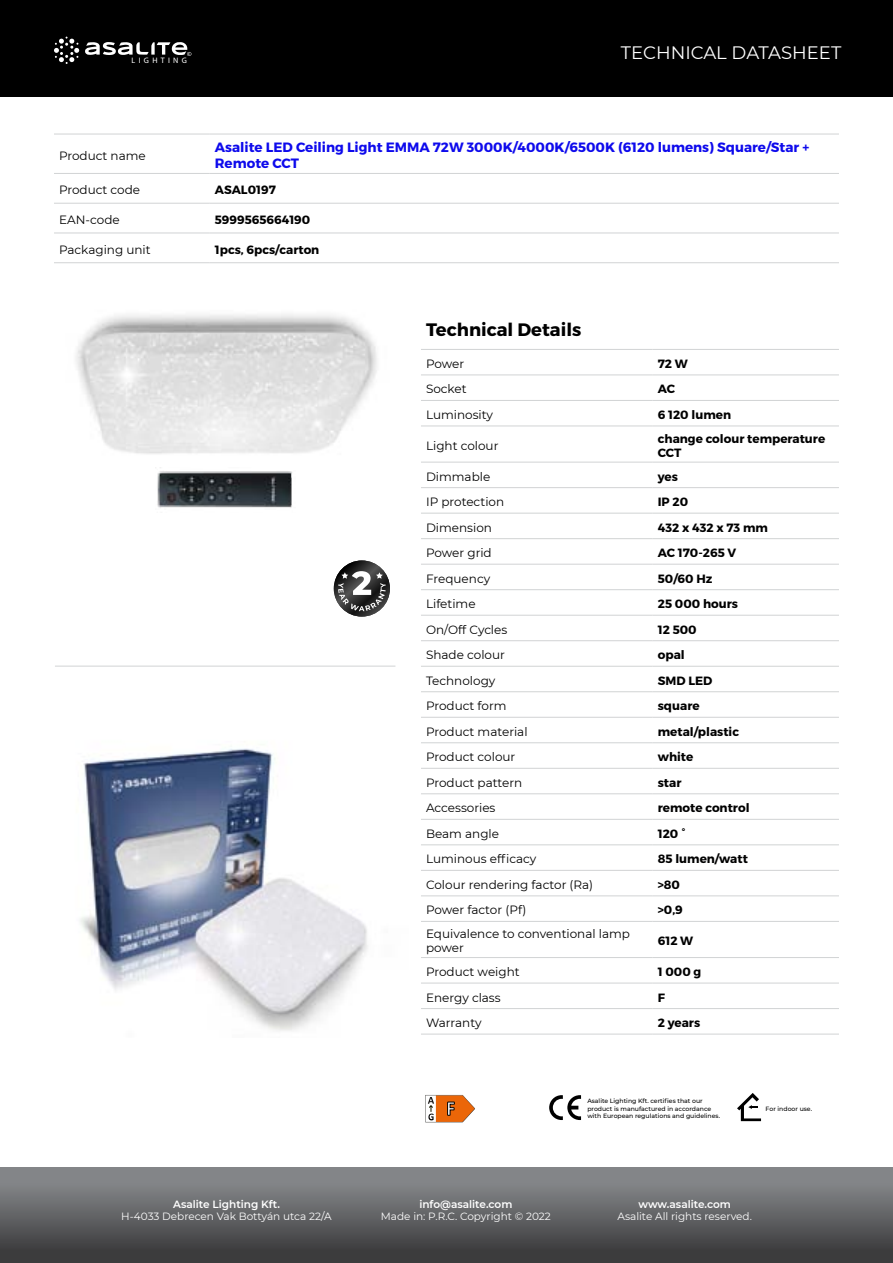
<style>
.page{position:relative;width:893px;height:1263px;background:#fff}
.page>*{position:absolute;margin:0;border:0;box-sizing:border-box;transform-origin:0 0}
.t1{font:18px "Montserrat";color:#fff}
.t2{font:700 18px "Montserrat";color:#000}
.t3{font:700 13.5px/16.2px "Montserrat";color:#0e0aec}
.t4{font:12px/14.4px "Montserrat";color:#000}
.t5{font:700 12px/14.4px "Montserrat";color:#000}
.t6{font:10.5px "Montserrat";color:#fff}
.t7{font:600 10.5px "Montserrat";color:#fff}
.t8{font:7.95px "Myriad Pro";color:#fff}
.t9{font:500 6.15px/7.4px "Montserrat";color:#000}
</style>
<div class="page">
<div style="left:0;top:1167px;width:893px;height:96px;background:linear-gradient(to bottom,#8e9194,#363637)"></div>
<div style="left:0;top:0;width:893px;height:96px;background:#000"></div>
<svg style="left:85px;top:42px;width:106px;height:14px"></svg>
<svg style="left:54px;top:37px;width:25px;height:27px"></svg>
<img style="left:76px;top:314px;width:301px;height:154px">
<hr style="left:421px;top:349px;width:232px;height:1px;background:#d1d3d4">
<hr style="left:653px;top:349px;width:186px;height:1px;background:#d1d3d4">
<hr style="left:421px;top:375px;width:232px;height:1px;background:#d1d3d4">
<hr style="left:653px;top:375px;width:186px;height:1px;background:#d1d3d4">
<hr style="left:421px;top:400px;width:232px;height:1px;background:#d1d3d4">
<hr style="left:653px;top:400px;width:186px;height:1px;background:#d1d3d4">
<hr style="left:421px;top:426px;width:232px;height:1px;background:#d1d3d4">
<hr style="left:653px;top:426px;width:186px;height:1px;background:#d1d3d4">
<hr style="left:421px;top:462px;width:232px;height:1px;background:#d1d3d4">
<hr style="left:653px;top:462px;width:186px;height:1px;background:#d1d3d4">
<hr style="left:421px;top:487px;width:232px;height:1px;background:#d1d3d4">
<hr style="left:653px;top:487px;width:186px;height:1px;background:#d1d3d4">
<hr style="left:421px;top:513px;width:232px;height:1px;background:#d1d3d4">
<hr style="left:653px;top:513px;width:186px;height:1px;background:#d1d3d4">
<hr style="left:421px;top:538px;width:232px;height:1px;background:#d1d3d4">
<hr style="left:653px;top:538px;width:186px;height:1px;background:#d1d3d4">
<hr style="left:421px;top:564px;width:232px;height:1px;background:#d1d3d4">
<hr style="left:653px;top:564px;width:186px;height:1px;background:#d1d3d4">
<hr style="left:421px;top:589px;width:232px;height:1px;background:#d1d3d4">
<hr style="left:653px;top:589px;width:186px;height:1px;background:#d1d3d4">
<hr style="left:421px;top:615px;width:232px;height:1px;background:#d1d3d4">
<hr style="left:653px;top:615px;width:186px;height:1px;background:#d1d3d4">
<hr style="left:421px;top:640px;width:232px;height:1px;background:#d1d3d4">
<hr style="left:653px;top:640px;width:186px;height:1px;background:#d1d3d4">
<hr style="left:421px;top:666px;width:232px;height:1px;background:#d1d3d4">
<hr style="left:653px;top:666px;width:186px;height:1px;background:#d1d3d4">
<hr style="left:421px;top:691px;width:232px;height:1px;background:#d1d3d4">
<hr style="left:653px;top:691px;width:186px;height:1px;background:#d1d3d4">
<hr style="left:421px;top:717px;width:232px;height:1px;background:#d1d3d4">
<hr style="left:653px;top:717px;width:186px;height:1px;background:#d1d3d4">
<hr style="left:421px;top:742px;width:232px;height:1px;background:#d1d3d4">
<hr style="left:653px;top:742px;width:186px;height:1px;background:#d1d3d4">
<hr style="left:421px;top:768px;width:232px;height:1px;background:#d1d3d4">
<hr style="left:653px;top:768px;width:186px;height:1px;background:#d1d3d4">
<hr style="left:421px;top:793px;width:232px;height:1px;background:#d1d3d4">
<hr style="left:653px;top:793px;width:186px;height:1px;background:#d1d3d4">
<hr style="left:421px;top:819px;width:232px;height:1px;background:#d1d3d4">
<hr style="left:653px;top:819px;width:186px;height:1px;background:#d1d3d4">
<hr style="left:421px;top:844px;width:232px;height:1px;background:#d1d3d4">
<hr style="left:653px;top:844px;width:186px;height:1px;background:#d1d3d4">
<hr style="left:421px;top:870px;width:232px;height:1px;background:#d1d3d4">
<hr style="left:653px;top:870px;width:186px;height:1px;background:#d1d3d4">
<hr style="left:421px;top:896px;width:232px;height:1px;background:#d1d3d4">
<hr style="left:653px;top:896px;width:186px;height:1px;background:#d1d3d4">
<hr style="left:421px;top:921px;width:232px;height:1px;background:#d1d3d4">
<hr style="left:653px;top:921px;width:186px;height:1px;background:#d1d3d4">
<hr style="left:421px;top:957px;width:232px;height:1px;background:#d1d3d4">
<hr style="left:653px;top:957px;width:186px;height:1px;background:#d1d3d4">
<hr style="left:421px;top:983px;width:232px;height:1px;background:#d1d3d4">
<hr style="left:653px;top:983px;width:186px;height:1px;background:#d1d3d4">
<hr style="left:421px;top:1008px;width:232px;height:1px;background:#d1d3d4">
<hr style="left:653px;top:1008px;width:186px;height:1px;background:#d1d3d4">
<hr style="left:421px;top:1034px;width:232px;height:1px;background:#d1d3d4">
<hr style="left:653px;top:1034px;width:186px;height:1px;background:#d1d3d4">
<hr style="left:54px;top:134px;width:156px;height:1px;background:#d1d3d4">
<hr style="left:210px;top:134px;width:629px;height:1px;background:#d1d3d4">
<hr style="left:54px;top:173px;width:156px;height:1px;background:#d1d3d4">
<hr style="left:210px;top:173px;width:629px;height:1px;background:#d1d3d4">
<hr style="left:54px;top:203px;width:156px;height:1px;background:#d1d3d4">
<hr style="left:210px;top:203px;width:629px;height:1px;background:#d1d3d4">
<hr style="left:54px;top:233px;width:156px;height:1px;background:#d1d3d4">
<hr style="left:210px;top:233px;width:629px;height:1px;background:#d1d3d4">
<hr style="left:54px;top:262px;width:156px;height:1px;background:#d1d3d4">
<hr style="left:210px;top:262px;width:629px;height:1px;background:#d1d3d4">
<img style="left:80px;top:748px;width:288px;height:283px">
<svg style="left:425px;top:1095px;width:50px;height:27px"></svg>
<img style="left:157px;top:471px;width:135px;height:37px">
<svg style="left:334px;top:560px;width:56px;height:57px"></svg>
<svg style="left:338px;top:571px;width:48px;height:40px"></svg>
<hr style="left:55px;top:666px;width:340px;height:1px;background:#d1d3d4">
<svg style="left:549px;top:1095px;width:32px;height:25px"></svg>
<svg style="left:737px;top:1093px;width:24px;height:28px"></svg>
<p class="t8" style="left:132px;top:56px;width:57px">L I G H T I N G</p>
<h1 class="t1" style="left:621px;top:41px;width:124px">Tech nical data</h1>
<h1 class="t1" style="left:781px;top:41px;width:59px">sh eet</h1>
<p class="t4" style="left:59px;top:148px;width:88px">Product name</p>
<p class="t3" style="left:215px;top:139px;width:596px">Asalite LED Ceiling Light EMMA 72W 3000K/4000K/6500K (6120 lumens) Square/Star +<br>Remote CCT</p>
<p class="t4" style="left:59px;top:182px;width:83px">Product code</p>
<p class="t5" style="left:215px;top:183px;width:62px">ASAL0197</p>
<p class="t4" style="left:59px;top:212px;width:62px">EAN -code</p>
<p class="t5" style="left:215px;top:213px;width:97px">5999565664190</p>
<p class="t4" style="left:59px;top:242px;width:93px">Packaging unit</p>
<p class="t5" style="left:215px;top:242px;width:106px">1pcs, 6pcs/carton</p>
<h1 class="t2" style="left:426px;top:318px;width:157px">Technical Details</h1>
<p class="t4" style="left:426px;top:356px;width:40px">Power</p>
<p class="t5" style="left:658px;top:357px;width:32px">72 W</p>
<p class="t4" style="left:426px;top:382px;width:42px">Socket</p>
<p class="t5" style="left:658px;top:382px;width:19px">AC</p>
<p class="t4" style="left:426px;top:407px;width:69px">Luminosity</p>
<p class="t5" style="left:658px;top:408px;width:75px">6 120 lumen</p>
<p class="t4" style="left:426px;top:438px;width:74px">Light colour</p>
<p class="t5" style="left:658px;top:431px;width:169px">change colour temperature<br>CCT</p>
<p class="t4" style="left:426px;top:469px;width:66px">Dimmable</p>
<p class="t5" style="left:658px;top:469px;width:22px">yes</p>
<p class="t4" style="left:426px;top:494px;width:80px">I P protection</p>
<p class="t5" style="left:658px;top:495px;width:32px">IP 20</p>
<p class="t4" style="left:426px;top:520px;width:68px">Dimension</p>
<p class="t5" style="left:658px;top:520px;width:112px">432 x 432 x 73 mm</p>
<p class="t4" style="left:426px;top:545px;width:67px">Power grid</p>
<p class="t5" style="left:658px;top:546px;width:80px">AC 170-265 V</p>
<p class="t4" style="left:426px;top:571px;width:66px">Frequency</p>
<p class="t5" style="left:658px;top:571px;width:56px">50/60 Hz</p>
<p class="t4" style="left:426px;top:596px;width:51px">Lifetime</p>
<p class="t5" style="left:658px;top:597px;width:82px">25 000 hours</p>
<p class="t4" style="left:426px;top:622px;width:83px">On/Off Cycles</p>
<p class="t5" style="left:658px;top:622px;width:40px">12 500</p>
<p class="t4" style="left:426px;top:647px;width:80px">Shade colour</p>
<p class="t5" style="left:658px;top:648px;width:28px">opal</p>
<p class="t4" style="left:426px;top:673px;width:71px">Technology</p>
<p class="t5" style="left:658px;top:673px;width:56px">SMD LED</p>
<p class="t4" style="left:426px;top:698px;width:82px">Product form</p>
<p class="t5" style="left:658px;top:699px;width:43px">square</p>
<p class="t4" style="left:426px;top:724px;width:103px">Product material</p>
<p class="t5" style="left:658px;top:724px;width:83px">metal/plastic</p>
<p class="t4" style="left:426px;top:749px;width:91px">Product colour</p>
<p class="t5" style="left:658px;top:750px;width:37px">white</p>
<p class="t4" style="left:426px;top:775px;width:98px">Product pattern</p>
<p class="t5" style="left:658px;top:775px;width:25px">star</p>
<p class="t4" style="left:426px;top:800px;width:71px">Accessories</p>
<p class="t5" style="left:658px;top:801px;width:93px">remote control</p>
<p class="t4" style="left:426px;top:826px;width:75px">Beam angle</p>
<p class="t5" style="left:658px;top:827px;width:29px">120 °</p>
<p class="t4" style="left:426px;top:851px;width:112px">Luminous efficacy</p>
<p class="t5" style="left:658px;top:852px;width:92px">85 lumen/watt</p>
<p class="t4" style="left:426px;top:877px;width:169px">Colour rendering factor (Ra)</p>
<p class="t5" style="left:658px;top:878px;width:24px">&gt;80</p>
<p class="t4" style="left:426px;top:902px;width:102px">Power factor (Pf)</p>
<p class="t5" style="left:658px;top:903px;width:27px">&gt;0,9</p>
<p class="t4" style="left:426px;top:926px;width:205px">Equivalence to conventional lamp power</p>
<p class="t5" style="left:658px;top:934px;width:37px">612 W</p>
<p class="t4" style="left:426px;top:964px;width:95px">Product weight</p>
<p class="t5" style="left:658px;top:965px;width:45px">1 000 g</p>
<p class="t4" style="left:426px;top:990px;width:76px">Energy class</p>
<p class="t5" style="left:658px;top:990px;width:9px">F</p>
<p class="t4" style="left:426px;top:1015px;width:57px">Warranty</p>
<p class="t5" style="left:658px;top:1016px;width:44px">2 years</p>
<p class="t7" style="left:173px;top:1196px;width:108px">Asalite Lighting Kft.</p>
<p class="t6" style="left:121px;top:1209px;width:212px">H-4033 Debrecen Vak Bottyán utca 22/A</p>
<p class="t7" style="left:419px;top:1196px;width:94px">info@asalite.com</p>
<p class="t6" style="left:381px;top:1209px;width:171px">Made in: P.R.C. Copyright © 2022</p>
<p class="t9" style="left:587px;top:1097px;width:134px">Asalite Lighting Kft. certifies that our product is manufactured in accordance with European regulations and guidelines.</p>
<p class="t9" style="left:766px;top:1105px;width:48px">For indoor use.</p>
<p class="t7" style="left:638px;top:1196px;width:94px">www.asalite.com</p>
<p class="t6" style="left:617px;top:1209px;width:136px">Asalite All rights reserved.</p>
</div>
